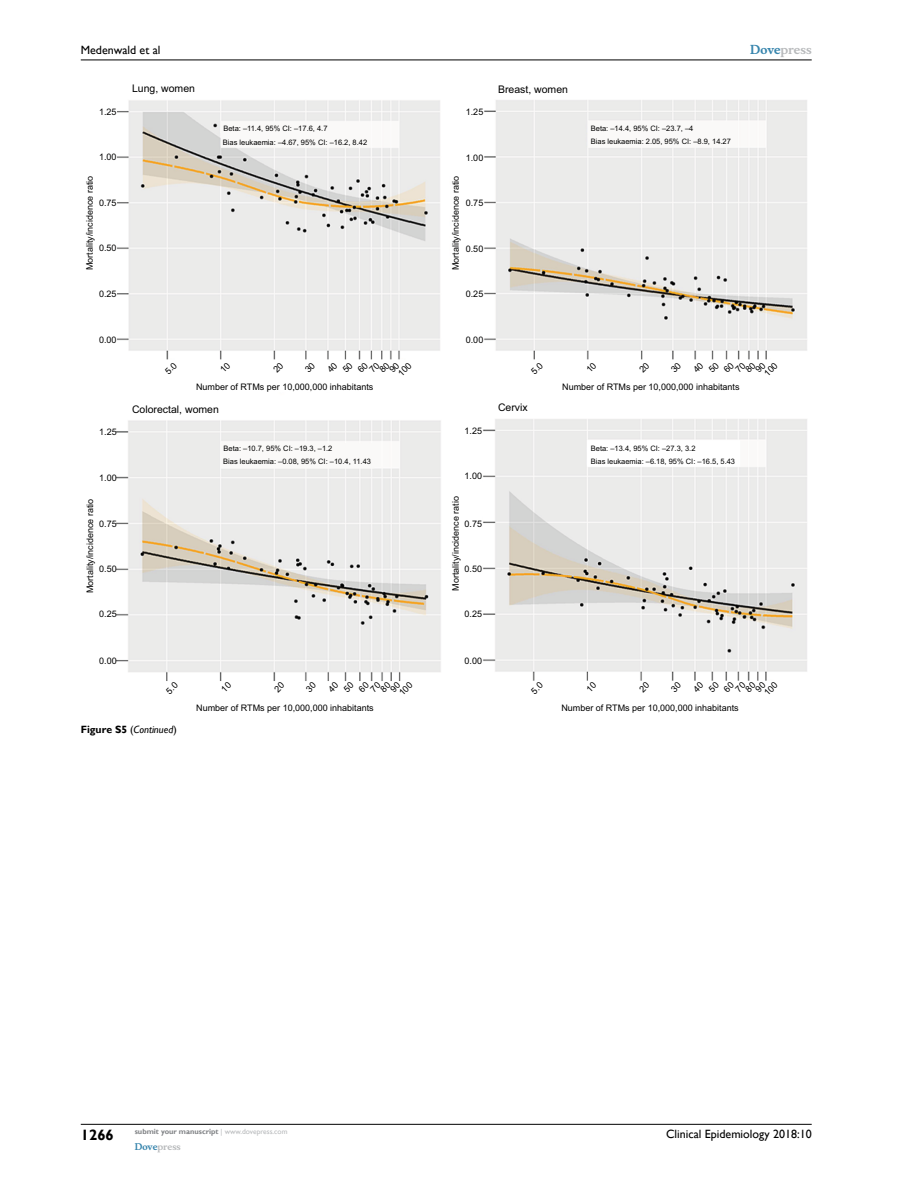
<style>
.page{position:relative;width:918px;height:1188px;background:#fff}
.page>*{position:absolute;margin:0;border:0;box-sizing:border-box;transform-origin:0 0}
.t1{font:700 15px "Gill Sans";color:#000}
.t2{font:12px "Gill Sans";color:#000}
.t3{font:700 12px "Musee";color:#b8babc}
.t4{font:10.5px "Arial";color:#000}
.t5{font:italic 10.5px "Gill Sans";color:#000}
.t6{font:9px/8.2px "Arial";color:#000}
.t7{font:700 9px "Musee";color:#b8babc}
.t8{font:7.5px/12.6px "Arial";color:#000}
.t9{font:700 7.5px "Gill Sans";color:#808285}
.s1{color:#3785ad}
.s2{font-weight:700;font-style:normal}
.s3{font-style:normal}
.s4{font-weight:400;color:#b8babc}
</style>
<div class="page">
<hr style="left:81px;top:1124px;width:731px;height:1px;background:#000">
<hr style="left:81px;top:60px;width:731px;height:1px;background:#000">
<img style="left:117px;top:100px;width:690px;height:581px">
<svg style="left:165px;top:362px;width:12px;height:13px"></svg>
<svg style="left:220px;top:362px;width:11px;height:10px"></svg>
<svg style="left:273px;top:362px;width:11px;height:11px"></svg>
<svg style="left:304px;top:362px;width:12px;height:11px"></svg>
<svg style="left:327px;top:362px;width:26px;height:11px"></svg>
<svg style="left:398px;top:362px;width:14px;height:14px"></svg>
<svg style="left:531px;top:362px;width:12px;height:13px"></svg>
<svg style="left:586px;top:362px;width:11px;height:10px"></svg>
<svg style="left:639px;top:362px;width:11px;height:11px"></svg>
<svg style="left:670px;top:362px;width:12px;height:11px"></svg>
<svg style="left:693px;top:362px;width:26px;height:11px"></svg>
<svg style="left:764px;top:362px;width:14px;height:14px"></svg>
<h2 class="t2" style="left:81px;top:43px;width:81px">Medenwald et al</h2>
<p class="t6" style="left:99px;top:108px;width:19px">1.25</p>
<p class="t6" style="left:99px;top:153px;width:19px">1.00</p>
<p class="t6" style="left:99px;top:199px;width:19px">0.75</p>
<p class="t6" style="left:99px;top:244px;width:19px">0.50</p>
<p class="t6" style="left:99px;top:289px;width:19px">0.25</p>
<p class="t6" style="left:99px;top:336px;width:19px">0.00</p>
<p class="t6" style="left:86px;top:270px;width:96px;rotate:-90deg">Mortality/incidence ratio</p>
<p class="t4" style="left:132px;top:81px;width:65px">Lung, women</p>
<p class="t4" style="left:498px;top:82px;width:72px">Breast, women</p>
<p class="t8" style="left:223px;top:122px;width:106px">Beta: –11.4, 95% CI: –17.6, 4.7</p>
<p class="t8" style="left:223px;top:136px;width:146px">Bias leukaemia: –4.67, 95% CI: –16.2, 8.42</p>
<p class="t6" style="left:466px;top:108px;width:19px">1.25</p>
<p class="t6" style="left:466px;top:153px;width:19px">1.00</p>
<p class="t6" style="left:466px;top:199px;width:19px">0.75</p>
<p class="t6" style="left:466px;top:244px;width:19px">0.50</p>
<p class="t6" style="left:466px;top:290px;width:19px">0.25</p>
<p class="t6" style="left:466px;top:336px;width:19px">0.00</p>
<p class="t6" style="left:451px;top:270px;width:96px;rotate:-90deg">Mortality/incidence ratio</p>
<h2 class="t3" style="left:750px;top:43px;width:63px"><span class="s1">Dove</span>press</h2>
<p class="t8" style="left:591px;top:122px;width:142px">Beta: –14.4, 95% CI: –23.7, –4<br>Bias leukaemia: 2.05, 95% CI: –8.9, 14.27</p>
<p class="t6" style="left:99px;top:427px;width:19px">1.25</p>
<p class="t6" style="left:99px;top:474px;width:19px">1.00</p>
<p class="t6" style="left:99px;top:519px;width:19px">0.75</p>
<p class="t6" style="left:99px;top:565px;width:19px">0.50</p>
<p class="t6" style="left:99px;top:610px;width:19px">0.25</p>
<p class="t6" style="left:99px;top:656px;width:19px">0.00</p>
<p class="t6" style="left:86px;top:593px;width:96px;rotate:-90deg">Mortality/incidence ratio</p>
<p class="t6" style="left:362px;top:362px;width:12px;text-indent:-8px;rotate:-45deg">60<br>70</p>
<p class="t6" style="left:383px;top:363px;width:12px;line-height:7.1px;text-indent:-7px;rotate:-45deg">80<br>90</p>
<p class="t6" style="left:196px;top:383px;width:179px">Number of RTMs per 10,000,000 inhabitants</p>
<p class="t4" style="left:132px;top:402px;width:88px">Colorectal, women</p>
<p class="t6" style="left:465px;top:427px;width:19px">1.25</p>
<p class="t4" style="left:498px;top:400px;width:31px">Cervix</p>
<p class="t6" style="left:728px;top:362px;width:12px;text-indent:-8px;rotate:-45deg">60<br>70</p>
<p class="t6" style="left:749px;top:363px;width:12px;line-height:7.1px;text-indent:-7px;rotate:-45deg">80<br>90</p>
<p class="t6" style="left:562px;top:383px;width:179px">Number of RTMs per 10,000,000 inhabitants</p>
<p class="t8" style="left:223px;top:442px;width:149px;line-height:13.2px">Beta: –10.7, 95% CI: –19.3, –1.2<br>Bias leukaemia: –0.08, 95% CI: –10.4, 11.43</p>
<p class="t8" style="left:591px;top:442px;width:146px">Beta: –13.4, 95% CI: –27.3, 3.2<br>Bias leukaemia: –6.18, 95% CI: –16.5, 5.43</p>
<p class="t6" style="left:465px;top:472px;width:19px">1.00</p>
<p class="t6" style="left:363px;top:682px;width:12px;text-indent:-8px;rotate:-45deg">60<br>70</p>
<p class="t6" style="left:384px;top:683px;width:12px;line-height:7.1px;text-indent:-7px;rotate:-45deg">80<br>90</p>
<p class="t6" style="left:196px;top:704px;width:179px">Number of RTMs per 10,000,000 inhabitants</p>
<p class="t6" style="left:451px;top:591px;width:96px;rotate:-90deg">Mortality/incidence ratio</p>
<p class="t6" style="left:465px;top:519px;width:19px">0.75</p>
<p class="t6" style="left:465px;top:565px;width:19px">0.50</p>
<p class="t6" style="left:465px;top:610px;width:19px">0.25</p>
<p class="t6" style="left:465px;top:656px;width:19px">0.00</p>
<p class="t6" style="left:728px;top:682px;width:12px;text-indent:-8px;rotate:-45deg">60<br>70</p>
<p class="t6" style="left:749px;top:683px;width:12px;line-height:7.1px;text-indent:-7px;rotate:-45deg">80<br>90</p>
<p class="t6" style="left:561px;top:704px;width:179px">Number of RTMs per 10,000,000 inhabitants</p>
<p class="t5" style="left:81px;top:723px;width:97px"><span class="s2">Figure S5</span> <span class="s3">(</span>Continued<span class="s3">)</span></p>
<h1 class="t1" style="left:81px;top:1126px;width:35px">1266</h1>
<p class="t9" style="left:135px;top:1127px;width:154px">submit your manuscript <span class="s4">| www.dovepress.com</span></p>
<p class="t7" style="left:135px;top:1141px;width:48px"><span class="s1">Dove</span>press</p>
<h2 class="t2" style="left:666px;top:1127px;width:147px">Clinical Epidemiology 2018:10</h2>
</div>
